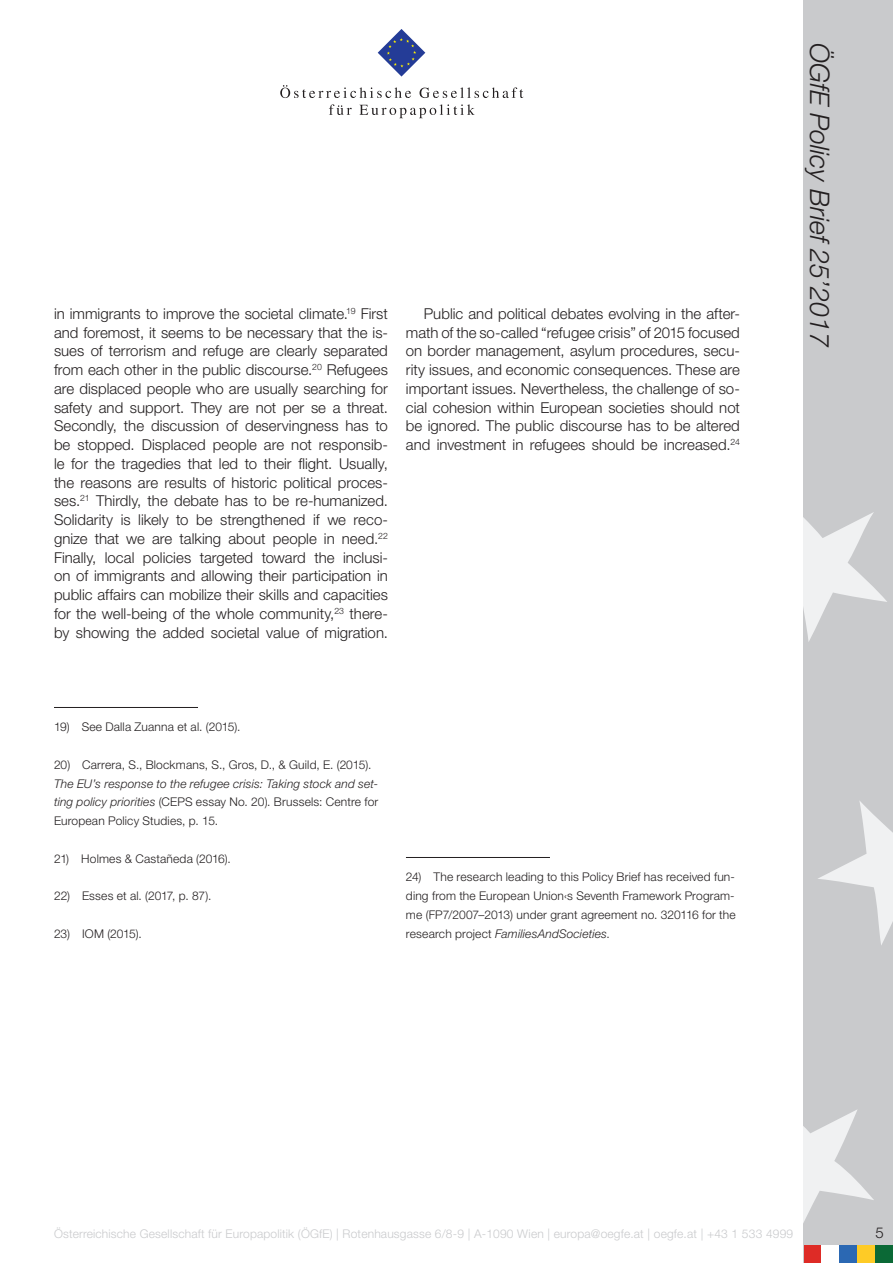
<style>
.page{position:relative;width:893px;height:1263px;background:#fff}
.page>*{position:absolute;margin:0;border:0;box-sizing:border-box;transform-origin:0 0}
.t1{font:italic 300 27px "Helvetica Neue LT Std";color:#231f20}
.Standard_Paragraph{font:300 15px/18.8px "Helvetica Neue LT Std";color:#231f20;text-align:justify}
.Footnotes{font:300 12px/18.8px "Helvetica Neue LT Std";letter-spacing:.015em;color:#231f20}
.t2{font:300 12px "Helvetica Neue LT Std";letter-spacing:.015em;color:#c9cacc}
.Footnotes-2{font:300 12px "Helvetica Neue LT Std";letter-spacing:-.005em;color:#231f20}
.s1{font-style:italic}
</style>
<div class="page">
<div style="left:804px;top:0;width:89px;height:1263px;background:#c9cacc"></div>
<svg style="left:804px;top:512px;width:83px;height:130px"></svg>
<svg style="left:818px;top:801px;width:75px;height:144px"></svg>
<svg style="left:804px;top:1110px;width:70px;height:111px"></svg>
<svg style="left:378px;top:29px;width:47px;height:48px"></svg>
<svg style="left:280px;top:85px;width:131px;height:13px"></svg>
<svg style="left:420px;top:87px;width:103px;height:11px"></svg>
<svg style="left:329px;top:104px;width:23px;height:11px"></svg>
<svg style="left:359px;top:104px;width:116px;height:14px"></svg>
<div style="left:857px;top:1245px;width:18px;height:18px;background:#fecb26"></div>
<div style="left:839px;top:1245px;width:18px;height:18px;background:#2b68b3"></div>
<div style="left:804px;top:1245px;width:17px;height:18px;background:#de2b26"></div>
<div style="left:875px;top:1245px;width:18px;height:18px;background:#0b6936"></div>
<div style="left:821px;top:1245px;width:18px;height:18px;background:#fff"></div>
<hr style="left:54px;top:707px;width:144px;height:1px;background:#231f20">
<hr style="left:406px;top:857px;width:144px;height:1px;background:#231f20">
<p class="Standard_Paragraph" style="left:54px;top:304px;width:335px">in immigrants to improve the societal climate.<sup>19</sup> First and foremost, it seems to be necessary that the is&shy;sues of terrorism and refuge are clearly separated from each other in the public discourse.<sup>20</sup> Refugees are displaced people who are usually searching for safety and support. They are not per se a threat.<br>Secondly, the discussion of deservingness has to be stopped. Displaced people are not responsib&shy;le for the tragedies that led to their flight. Usually, the reasons are results of historic political proces&shy;ses.<sup>21</sup> Thirdly, the debate has to be re-humanized.<br>Solidarity is likely to be strengthened if we reco&shy;gnize that we are talking about people in need.<sup>22<br></sup>Finally, local policies targeted toward the inclusi&shy;on of immigrants and allowing their participation in public affairs can mobilize their skills and capacities for the well-being of the whole community,<sup>23</sup> there&shy;by showing the added societal value of migration.</p>
<p class="Standard_Paragraph" style="left:406px;top:304px;width:335px;text-indent:18px">Public and political debates evolving in the after&shy;math of the so-called “refugee crisis” of 2015 focused on border management, asylum procedures, secu&shy;rity issues, and economic consequences. These are important issues. Nevertheless, the challenge of so&shy;cial cohesion within European societies should not be ignored. The public discourse has to be altered and investment in refugees should be increased.<sup>24</sup></p>
<p class="Footnotes" style="left:54px;top:717px;width:188px">19) See Dalla Zuanna et al. (2015).</p>
<p class="Footnotes" style="left:54px;top:755px;width:326px">20) Carrera, S., Blockmans, S., Gros, D., &amp; Guild, E. (2015).<br><span class="s1">The EU’s response to the refugee crisis: Taking stock and set&shy;ting policy priorities</span> (CEPS essay No. 20). Brussels: Centre for European Policy Studies, p. 15.</p>
<p class="Footnotes" style="left:54px;top:849px;width:178px">21) Holmes &amp; Castañeda (2016).</p>
<p class="Footnotes" style="left:54px;top:886px;width:159px">22) Esses et al. (2017, p. 87).</p>
<p class="Footnotes-2" style="left:54px;top:926px;width:89px">23) IOM (2015).</p>
<p class="Footnotes" style="left:406px;top:867px;width:331px;text-align:justify">24) The research leading to this Policy Brief has received fun&shy;ding from the European Union‹s Seventh Framework Program&shy;me (FP7/2007–2013) under grant agreement no. 320116 for the research project <span class="s1">FamiliesAndSocieties</span>.</p>
<h1 class="t1" style="left:836px;top:43px;width:306px;rotate:90deg">ÖGfE Policy Brief 25’2017</h1>
<p class="t2" style="left:54px;top:1226px;width:741px">Österreichische Gesellschaft für Europapolitik (ÖGfE) | Rotenhausgasse 6/8-9 | A-1090 Wien | europa@oegfe.at | oegfe.at | +43 1 533 4999</p>
<p class="Standard_Paragraph" style="left:875px;top:1222px;width:10px">5</p>
</div>
